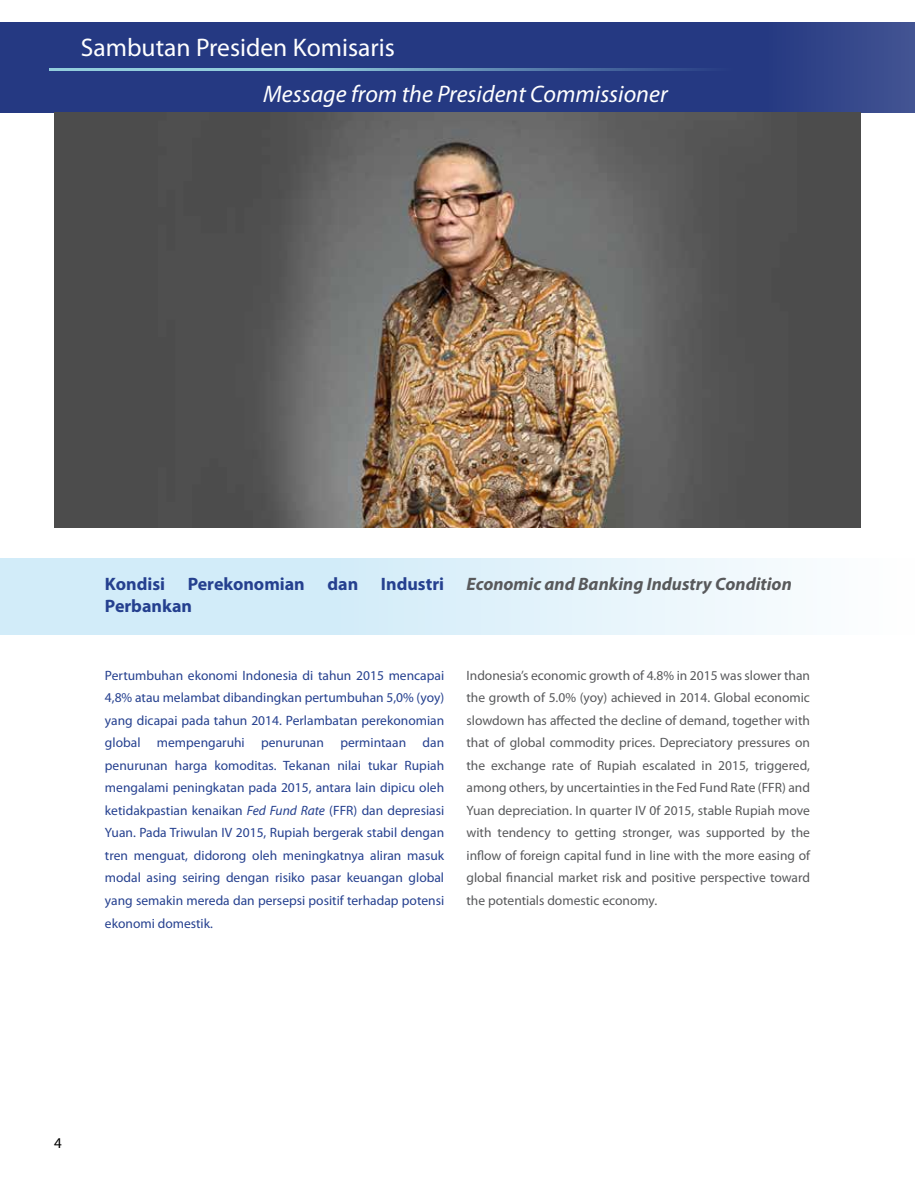
<style>
.page{position:relative;width:915px;height:1191px;background:#fff}
.page>*{position:absolute;margin:0;border:0;box-sizing:border-box;transform-origin:0 0}
.t1{font:25.5px "Myriad Pro";color:#fff}
.t2{font:italic 24px "Myriad Pro";color:#fff}
.t3{font:700 18px "Myriad Pro";color:#25408f}
.t4{font:italic 700 18px "Myriad Pro";color:#58595b}
.t5{font:15px "Myriad Pro";color:#000}
.t6{font:13.5px/22.5px "Myriad Pro";color:#25408f;text-align:justify}
.t7{font:13.5px/22.5px "Myriad Pro";color:#58595b;text-align:justify}
.s1{font-style:italic}
</style>
<div class="page">
<div style="left:0;top:22px;width:914px;height:90px;background:#253982"></div>
<img style="left:54px;top:112px;width:806px;height:415px">
<hr style="left:49px;top:68px;width:692px;height:3px;background:#92cddc">
<div style="left:0;top:558px;width:914px;height:76px;background:linear-gradient(to right,#c8e8f8,#f9fcfe)"></div>
<h1 class="t1" style="left:81px;top:31px;width:315px">Sambutan Presiden Komisaris</h1>
<h2 class="t2" style="left:263px;top:79px;width:406px">Message from the President Commissioner</h2>
<h3 class="t3" style="left:105px;top:572px;width:62px">Kondisi</h3>
<h3 class="t3" style="left:188px;top:572px;width:119px">Perekonomian</h3>
<h3 class="t3" style="left:327px;top:572px;width:32px">dan</h3>
<h3 class="t3" style="left:381px;top:572px;width:65px">Industri</h3>
<h3 class="t3" style="left:105px;top:594px;width:89px">Perbankan</h3>
<h3 class="t4" style="left:466px;top:572px;width:327px">Economic and Banking Industry Condition</h3>
<p class="t6" style="left:105px;top:664px;width:340px">Pertumbuhan ekonomi Indonesia di tahun 2015 mencapai 4,8% atau melambat dibandingkan pertumbuhan 5,0% (yoy) yang dicapai pada tahun 2014. Perlambatan perekonomian global mempengaruhi penurunan permintaan dan penurunan harga komoditas. Tekanan nilai tukar Rupiah mengalami peningkatan pada 2015, antara lain dipicu oleh ketidakpastian kenaikan <span class="s1">Fed Fund Rate</span> (FFR) dan depresiasi Yuan. Pada Triwulan IV 2015, Rupiah bergerak stabil dengan tren menguat, didorong oleh meningkatnya aliran masuk modal asing seiring dengan risiko pasar keuangan global yang semakin mereda dan persepsi positif terhadap potensi ekonomi domestik.</p>
<p class="t7" style="left:466px;top:664px;width:345px">Indonesia’s economic growth of 4.8% in 2015 was slower than the growth of 5.0% (yoy) achieved in 2014. Global economic slowdown has affected the decline of demand, together with that of global commodity prices. Depreciatory pressures on the exchange rate of Rupiah escalated in 2015, triggered, among others, by uncertainties in the Fed Fund Rate (FFR) and Yuan depreciation. In quarter IV 0f 2015, stable Rupiah move with tendency to getting stronger, was supported by the inflow of foreign capital fund in line with the more easing of global financial market risk and positive perspective toward the potentials domestic economy.</p>
<p class="t5" style="left:54px;top:1134px;width:9px">4</p>
</div>
